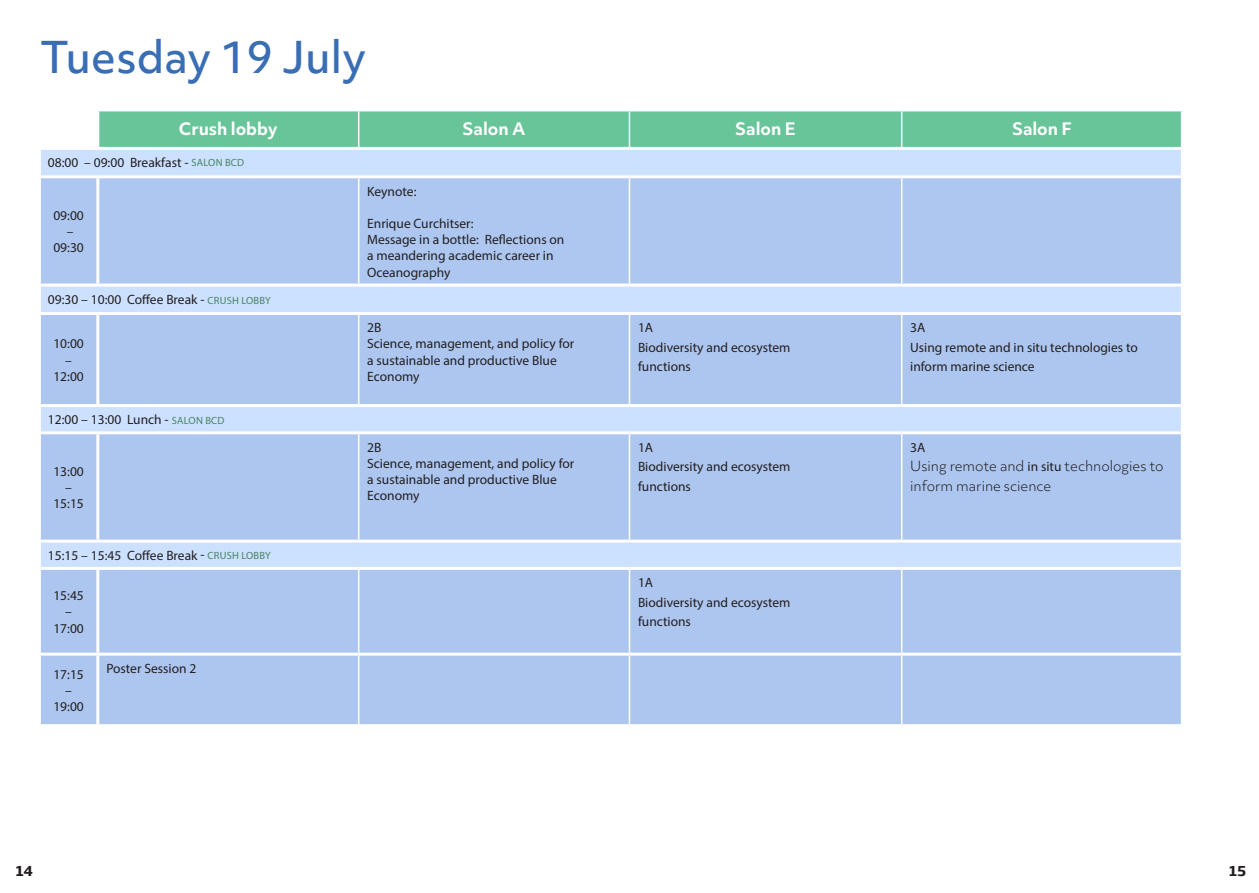
<style>
.page{position:relative;width:1259px;height:893px;background:#fff}
.page>*{position:absolute;margin:0;border:0;box-sizing:border-box;transform-origin:0 0}
.t1{font:500 42px "Objektiv Mk 3";color:#3a6eb4}
.t2{font:700 16.5px "Objektiv Mk 3";color:#fff}
.t3{font:13.5px/16.2px "Myriad Pro";color:#231f20}
.t4{font:300 13.5px/19.5px "Objektiv Mk 3";color:#231f20}
.t5{font:700 13.5px "Soho Gothic Pro";color:#231f20}
.s1{font-size:10.5px;color:#498562}
.s2{font-family:"Myriad Pro";font-weight:400}
</style>
<div class="page">
<div style="left:99px;top:111px;width:1081px;height:36px;background:#68c499"></div>
<div style="left:39px;top:148px;width:1143px;height:29px;background:#cce0ff"></div>
<div style="left:41px;top:178px;width:1139px;height:106px;background:#adc7f0"></div>
<div style="left:41px;top:287px;width:1139px;height:25px;background:#cce0ff"></div>
<svg style="left:41px;top:315px;width:1139px;height:409px;background:#b1c9f1"></svg>
<hr style="left:358px;top:178px;width:1px;height:106px;background:#fff">
<hr style="left:629px;top:178px;width:1px;height:106px;background:#fff">
<hr style="left:901px;top:178px;width:1px;height:106px;background:#fff">
<hr style="left:358px;top:315px;width:1px;height:89px;background:#fff">
<hr style="left:629px;top:315px;width:1px;height:89px;background:#fff">
<hr style="left:901px;top:315px;width:1px;height:89px;background:#fff">
<hr style="left:358px;top:434px;width:1px;height:106px;background:#fff">
<hr style="left:629px;top:434px;width:1px;height:106px;background:#fff">
<hr style="left:901px;top:434px;width:1px;height:106px;background:#fff">
<hr style="left:358px;top:570px;width:1px;height:83px;background:#fff">
<hr style="left:629px;top:570px;width:1px;height:83px;background:#fff">
<hr style="left:901px;top:570px;width:1px;height:83px;background:#fff">
<hr style="left:358px;top:656px;width:1px;height:68px;background:#fff">
<hr style="left:629px;top:656px;width:1px;height:68px;background:#fff">
<hr style="left:901px;top:656px;width:1px;height:68px;background:#fff">
<hr style="left:358px;top:111px;width:1px;height:36px;background:#fff">
<hr style="left:629px;top:111px;width:1px;height:36px;background:#fff">
<hr style="left:901px;top:111px;width:1px;height:36px;background:#fff">
<hr style="left:38px;top:147px;width:60px;height:3px;background:#fff">
<hr style="left:38px;top:150px;width:3px;height:25px;background:#fff">
<hr style="left:98px;top:147px;width:261px;height:3px;background:#fff">
<hr style="left:359px;top:147px;width:270px;height:3px;background:#fff">
<hr style="left:629px;top:147px;width:272px;height:3px;background:#fff">
<hr style="left:901px;top:147px;width:282px;height:3px;background:#fff">
<hr style="left:1180px;top:150px;width:3px;height:25px;background:#fff">
<hr style="left:38px;top:175px;width:60px;height:3px;background:#fff">
<hr style="left:98px;top:175px;width:261px;height:3px;background:#fff">
<hr style="left:96px;top:178px;width:3px;height:106px;background:#fff">
<hr style="left:359px;top:175px;width:270px;height:3px;background:#fff">
<hr style="left:629px;top:175px;width:272px;height:3px;background:#fff">
<hr style="left:901px;top:175px;width:282px;height:3px;background:#fff">
<hr style="left:96px;top:315px;width:3px;height:89px;background:#fff">
<hr style="left:38px;top:404px;width:60px;height:3px;background:#fff">
<hr style="left:98px;top:404px;width:261px;height:3px;background:#fff">
<hr style="left:359px;top:404px;width:270px;height:3px;background:#fff">
<hr style="left:629px;top:404px;width:272px;height:3px;background:#fff">
<hr style="left:901px;top:404px;width:282px;height:3px;background:#fff">
<hr style="left:38px;top:431px;width:60px;height:3px;background:#fff">
<hr style="left:98px;top:431px;width:261px;height:3px;background:#fff">
<hr style="left:96px;top:434px;width:3px;height:106px;background:#fff">
<hr style="left:359px;top:431px;width:270px;height:3px;background:#fff">
<hr style="left:629px;top:431px;width:272px;height:3px;background:#fff">
<hr style="left:901px;top:431px;width:282px;height:3px;background:#fff">
<hr style="left:38px;top:540px;width:60px;height:3px;background:#fff">
<hr style="left:98px;top:540px;width:261px;height:3px;background:#fff">
<hr style="left:359px;top:540px;width:270px;height:3px;background:#fff">
<hr style="left:629px;top:540px;width:272px;height:3px;background:#fff">
<hr style="left:901px;top:540px;width:282px;height:3px;background:#fff">
<hr style="left:38px;top:567px;width:60px;height:3px;background:#fff">
<hr style="left:98px;top:567px;width:261px;height:3px;background:#fff">
<hr style="left:96px;top:570px;width:3px;height:83px;background:#fff">
<hr style="left:359px;top:567px;width:270px;height:3px;background:#fff">
<hr style="left:629px;top:567px;width:272px;height:3px;background:#fff">
<hr style="left:901px;top:567px;width:282px;height:3px;background:#fff">
<hr style="left:38px;top:653px;width:60px;height:3px;background:#fff">
<hr style="left:98px;top:653px;width:261px;height:3px;background:#fff">
<hr style="left:96px;top:656px;width:3px;height:68px;background:#fff">
<hr style="left:359px;top:653px;width:270px;height:3px;background:#fff">
<hr style="left:629px;top:653px;width:272px;height:3px;background:#fff">
<hr style="left:901px;top:653px;width:282px;height:3px;background:#fff">
<p class="t1" style="left:40px;top:28px;width:328px">Tuesday 19 July</p>
<p class="t2" style="left:179px;top:118px;width:100px">Crush lobby</p>
<p class="t2" style="left:462px;top:118px;width:65px">Salon A</p>
<p class="t2" style="left:735px;top:118px;width:62px">Salon E</p>
<p class="t2" style="left:1012px;top:118px;width:61px">Salon F</p>
<p class="t3" style="left:48px;top:154px;width:198px">08:00 – 09:00 Breakfast - <span class="s1">SALON BCD</span></p>
<p class="t3" style="left:53px;top:207px;width:32px">09:00</p>
<p class="t3" style="left:67px;top:223px;width:8px">–</p>
<p class="t3" style="left:53px;top:239px;width:32px">09:30</p>
<p class="t3" style="left:48px;top:292px;width:224px">09:30 – 10:00 Coffee Break - <span class="s1">CRUSH LOBBY</span></p>
<p class="t3" style="left:53px;top:336px;width:32px">10:00</p>
<p class="t3" style="left:65px;top:352px;width:8px">–</p>
<p class="t3" style="left:53px;top:368px;width:32px">12:00</p>
<p class="t3" style="left:48px;top:411px;width:178px">12:00 – 13:00 Lunch - <span class="s1">SALON BCD</span></p>
<p class="t3" style="left:53px;top:463px;width:32px">13:00</p>
<p class="t3" style="left:65px;top:479px;width:8px">–</p>
<p class="t3" style="left:53px;top:495px;width:32px">15:15</p>
<p class="t3" style="left:48px;top:547px;width:224px">15:15 – 15:45 Coffee Break - <span class="s1">CRUSH LOBBY</span></p>
<p class="t3" style="left:53px;top:587px;width:32px">15:45</p>
<p class="t3" style="left:65px;top:604px;width:8px">–</p>
<p class="t3" style="left:53px;top:620px;width:32px">17:00</p>
<p class="t3" style="left:53px;top:666px;width:32px">17:15</p>
<p class="t3" style="left:65px;top:682px;width:8px">–</p>
<p class="t3" style="left:53px;top:698px;width:32px">19:00</p>
<p class="t3" style="left:106px;top:660px;width:92px">Poster Session 2</p>
<p class="t3" style="left:367px;top:183px;width:51px">Keynote:</p>
<p class="t3" style="left:367px;top:215px;width:108px">Enrique Curchitser:</p>
<p class="t3" style="left:367px;top:231px;width:199px">Message in a bottle: Reflections on a meandering academic career in<br>Oceanography</p>
<p class="t3" style="left:367px;top:319px;width:16px">2B</p>
<p class="t3" style="left:367px;top:336px;width:209px">Science, management, and policy for a sustainable and productive Blue<br>Economy</p>
<p class="t3" style="left:367px;top:439px;width:16px">2B</p>
<p class="t3" style="left:367px;top:455px;width:209px">Science, management, and policy for a sustainable and productive Blue<br>Economy</p>
<p class="t3" style="left:638px;top:319px;width:17px">1A</p>
<p class="t3" style="left:638px;top:339px;width:154px">Biodiversity and ecosystem</p>
<p class="t3" style="left:638px;top:358px;width:54px">functions</p>
<p class="t3" style="left:638px;top:439px;width:17px">1A</p>
<p class="t3" style="left:638px;top:458px;width:154px">Biodiversity and ecosystem</p>
<p class="t3" style="left:638px;top:478px;width:54px">functions</p>
<p class="t3" style="left:638px;top:574px;width:17px">1A</p>
<p class="t3" style="left:638px;top:594px;width:154px">Biodiversity and ecosystem</p>
<p class="t3" style="left:638px;top:613px;width:54px">functions</p>
<p class="t3" style="left:910px;top:319px;width:17px">3A</p>
<p class="t3" style="left:910px;top:337px;width:229px;line-height:19.5px">Using remote and in situ technologies to inform marine science</p>
<p class="t3" style="left:910px;top:439px;width:17px">3A</p>
<p class="t4" style="left:910px;top:456px;width:255px">Using remote and <span class="s2">in situ</span> technologies to inform marine science</p>
<p class="t5" style="left:16px;top:860px;width:19px">14</p>
<p class="t5" style="left:1229px;top:860px;width:18px">15</p>
</div>
